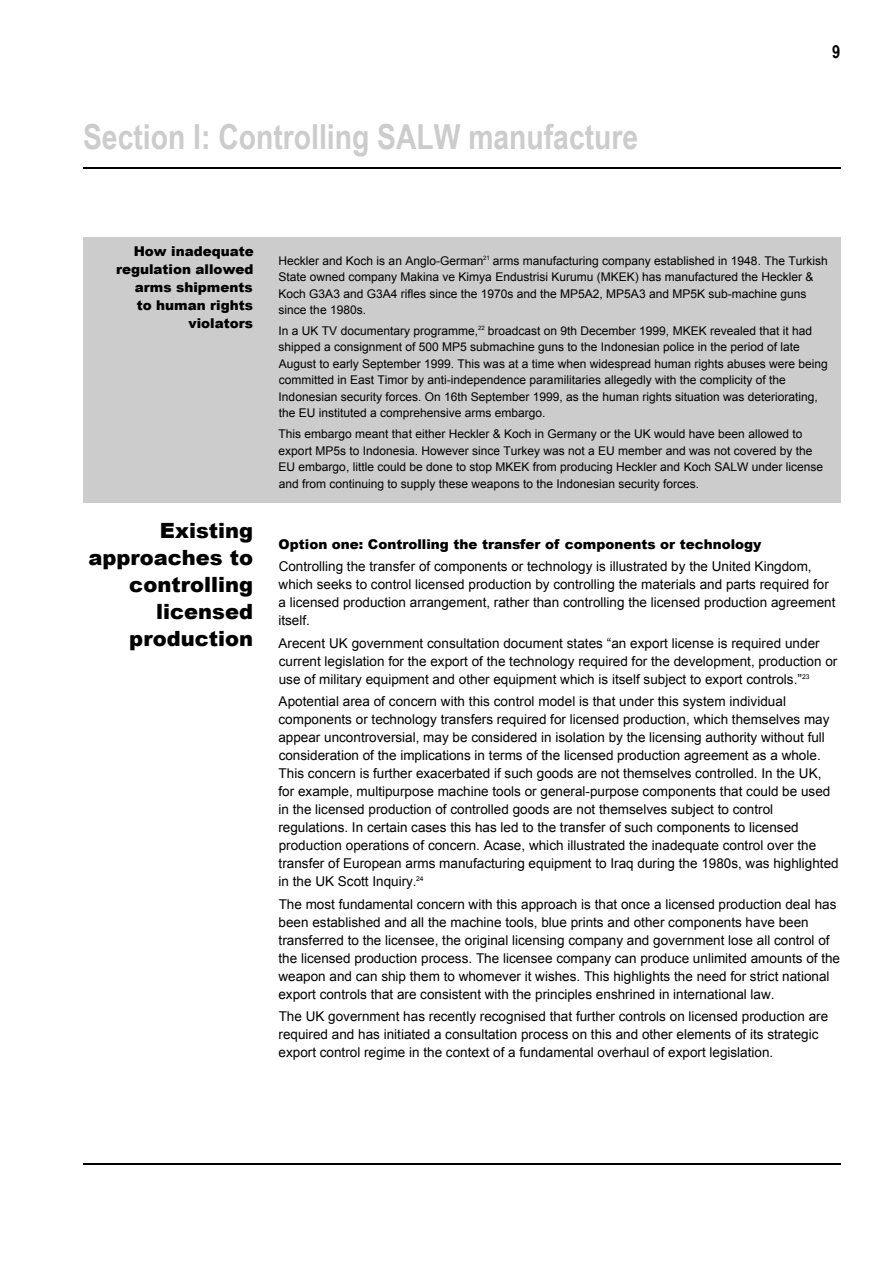
<style>
.page{position:relative;width:893px;height:1263px;background:#fff}
.page>*{position:absolute;margin:0;border:0;box-sizing:border-box;transform-origin:0 0}
.t1{font:700 34.5px "Arial Narrow";color:#ccc}
.t2{font:900 21px/27px "Arial";color:#000;text-align:right}
.t3{font:700 18px "Arial Narrow";color:#000}
.t4{font:13.5px/18px "Arial MS";color:#000}
.t5{font:900 13.5px/18px "Arial";color:#000;text-align:right}
.t6{font:12px/16.5px "Arial MS";color:#000}
</style>
<div class="page">
<hr style="left:83px;top:168px;width:757px;height:1px;background:#000">
<hr style="left:83px;top:1163px;width:757px;height:2px;background:#000">
<div style="left:83px;top:237px;width:757px;height:265px;background:#ccc"></div>
<h1 class="t1" style="left:83px;top:117px;width:556px">Section I: Controlling SALW manufacture</h1>
<h3 class="t3" style="left:832px;top:41px;width:10px">9</h3>
<p class="t5" style="left:116px;top:241px;width:139px">How inadequate regulation allowed arms shipments<br>to human rights violators</p>
<p class="t6" style="left:278px;top:252px;width:550px">Heckler and Koch is an Anglo-German<sup>21</sup> arms manufacturing company established in 1948. The Turkish State owned company Makina ve Kimya Endustrisi Kurumu (MKEK) has manufactured the Heckler &amp; Koch G3A3 and G3A4 rifles since the 1970s and the MP5A2, MP5A3 and MP5K sub-machine guns since the 1980s.</p>
<p class="t6" style="left:278px;top:322px;width:551px">In a UK TV documentary programme,<sup>22</sup> broadcast on 9th December 1999, MKEK revealed that it had shipped a consignment of 500 MP5 submachine guns to the Indonesian police in the period of late August to early September 1999. This was at a time when widespread human rights abuses were being committed in East Timor by anti-independence paramilitaries allegedly with the complicity of the Indonesian security forces. On 16th September 1999, as the human rights situation was deteriorating, the EU instituted a comprehensive arms embargo.</p>
<p class="t6" style="left:278px;top:426px;width:546px">This embargo meant that either Heckler &amp; Koch in Germany or the UK would have been allowed to export MP5s to Indonesia. However since Turkey was not a EU member and was not covered by the EU embargo, little could be done to stop MKEK from producing Heckler and Koch SALW under license and from continuing to supply these weapons to the Indonesian security forces.</p>
<h2 class="t2" style="left:88px;top:516px;width:166px">Existing approaches to controlling licensed production</h2>
<p class="t5" style="left:278px;top:534px;width:484px">Option one: Controlling the transfer of components or technology</p>
<p class="t4" style="left:278px;top:557px;width:558px">Controlling the transfer of components or technology is illustrated by the United Kingdom, which seeks to control licensed production by controlling the materials and parts required for a licensed production arrangement, rather than controlling the licensed production agreement itself.</p>
<p class="t4" style="left:278px;top:634px;width:560px">Arecent UK government consultation document states “an export license is required under current legislation for the export of the technology required for the development, production or use of military equipment and other equipment which is itself subject to export controls.”<sup>23</sup></p>
<p class="t4" style="left:278px;top:692px;width:562px">Apotential area of concern with this control model is that under this system individual components or technology transfers required for licensed production, which themselves may appear uncontroversial, may be considered in isolation by the licensing authority without full consideration of the implications in terms of the licensed production agreement as a whole.<br>This concern is further exacerbated if such goods are not themselves controlled. In the UK, for example, multipurpose machine tools or general-purpose components that could be used in the licensed production of controlled goods are not themselves subject to control regulations. In certain cases this has led to the transfer of such components to licensed production operations of concern. Acase, which illustrated the inadequate control over the transfer of European arms manufacturing equipment to Iraq during the 1980s, was highlighted in the UK Scott Inquiry.<sup>24</sup></p>
<p class="t4" style="left:278px;top:895px;width:563px">The most fundamental concern with this approach is that once a licensed production deal has been established and all the machine tools, blue prints and other components have been transferred to the licensee, the original licensing company and government lose all control of the licensed production process. The licensee company can produce unlimited amounts of the weapon and can ship them to whomever it wishes. This highlights the need for strict national export controls that are consistent with the principles enshrined in international law.</p>
<p class="t4" style="left:278px;top:1007px;width:551px">The UK government has recently recognised that further controls on licensed production are required and has initiated a consultation process on this and other elements of its strategic export control regime in the context of a fundamental overhaul of export legislation.</p>
</div>
